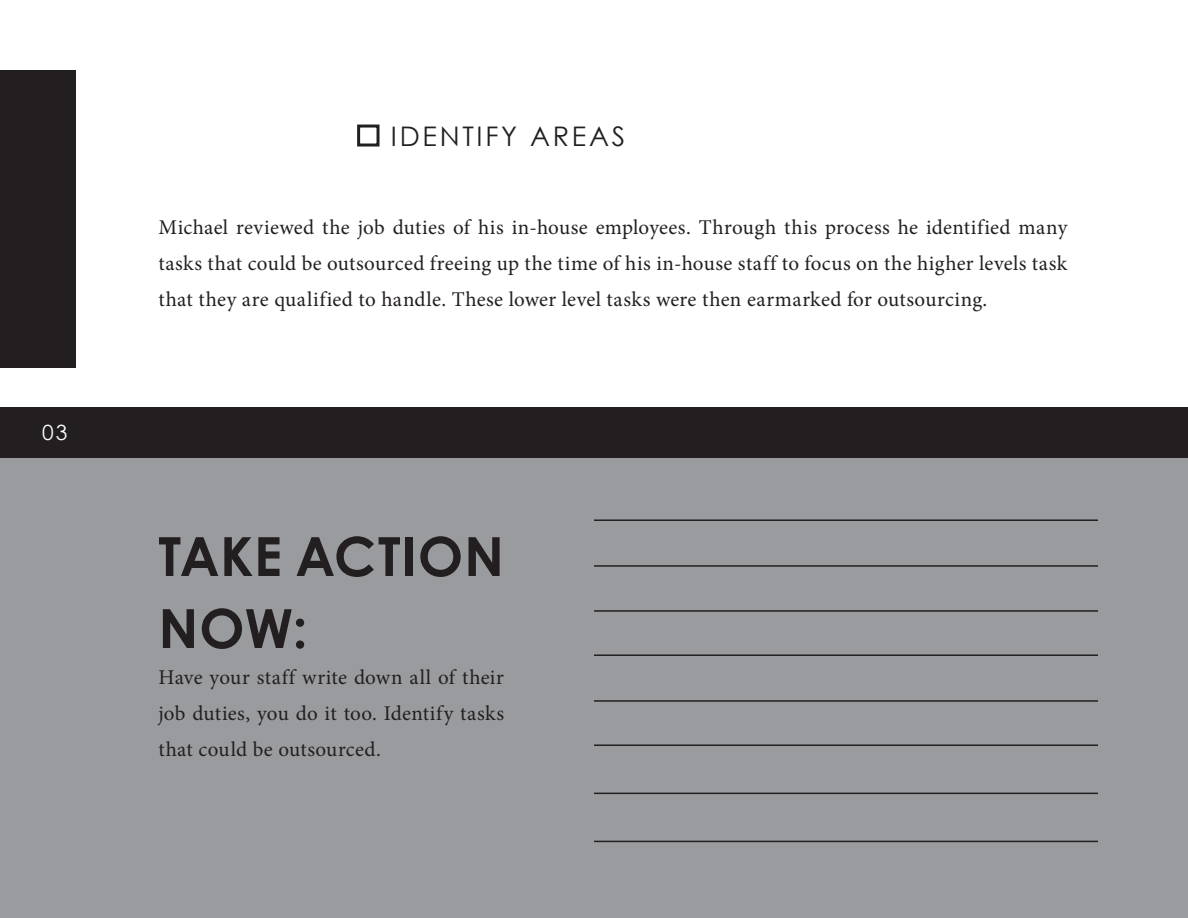
<style>
.page{position:relative;width:1188px;height:918px;background:#fff}
.page>*{position:absolute;margin:0;border:0;box-sizing:border-box;transform-origin:0 0}
.Normal_12pt_light{font:700 54px/72px "Century Gothic";letter-spacing:.015em;color:#231f20}
.Subtitle_18pt_regula{font:27px "Century Gothic";letter-spacing:.1em;color:#231f20}
.Normal_12pt_light-2{font:21px/36px "Minion Pro";letter-spacing:.015em;color:#231f20;text-align:justify}
.Subtitle_18pt_regula-2{font:21px "Century Gothic";color:#fff}
</style>
<div class="page">
<div style="left:0;top:70px;width:76px;height:298px;background:#231f20"></div>
<div style="left:357px;top:125px;width:23px;height:22px;border:3px solid #231f20"></div>
<div style="left:0;top:407px;width:1188px;height:51px;background:#231f20"></div>
<div style="left:0;top:458px;width:1188px;height:460px;background:#999b9e"></div>
<hr style="left:594px;top:700px;width:504px;height:2px;background:#231f20">
<hr style="left:594px;top:744px;width:504px;height:2px;background:#231f20">
<hr style="left:594px;top:793px;width:504px;height:1px;background:#231f20">
<hr style="left:594px;top:841px;width:504px;height:1px;background:#231f20">
<hr style="left:594px;top:610px;width:504px;height:2px;background:#231f20">
<hr style="left:594px;top:654px;width:504px;height:2px;background:#231f20">
<hr style="left:594px;top:565px;width:504px;height:2px;background:#231f20">
<hr style="left:594px;top:519px;width:504px;height:2px;background:#231f20">
<p class="Subtitle_18pt_regula-2" style="left:42px;top:417px;width:27px">03</p>
<p class="Subtitle_18pt_regula" style="left:391px;top:117px;width:236px">IDENTIFY AREAS</p>
<p class="Normal_12pt_light-2" style="left:158px;top:209px;width:910px">Michael reviewed the job duties of his in-house employees. Through this process he identified many tasks that could be outsourced freeing up the time of his in-house staff to focus on the higher levels task that they are qualified to handle. These lower level tasks were then earmarked for outsourcing.</p>
<p class="Normal_12pt_light" style="left:158px;top:518px;width:347px">TAKE ACTION<br>NOW:</p>
<p class="Normal_12pt_light-2" style="left:158px;top:659px;width:347px">Have your staff write down all of their job duties, you do it too. Identify tasks that could be outsourced.</p>
</div>
